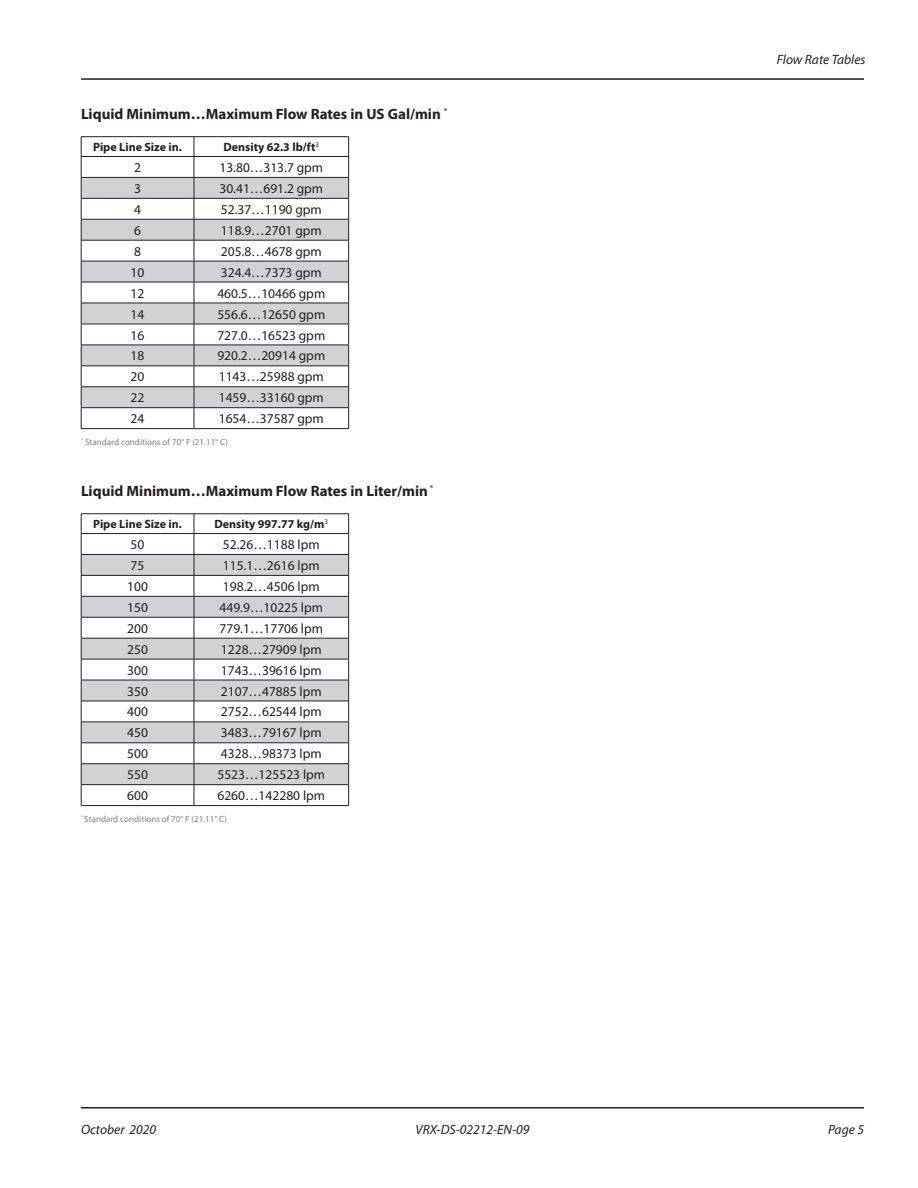
<style>
.page{position:relative;width:918px;height:1188px;background:#fff}
.page>*{position:absolute;margin:0;border:0;box-sizing:border-box;transform-origin:0 0}
.Heading_2{font:700 15px "Myriad Pro";color:#231f20}
.Table_Text_Center_Co{font:13.5px "Myriad Pro";color:#231f20}
.t1{font:italic 13.5px "Myriad Pro";color:#231f20}
.Table_Head_Center_8p{font:700 12px "Myriad Pro";color:#231f20}
.Addresses{font:9px "Myriad Pro";color:#7f807f}
</style>
<div class="page">
<hr style="left:81px;top:78px;width:783px;height:2px;background:#231f20">
<hr style="left:81px;top:1107px;width:783px;height:1px;background:#231f20">
<svg style="left:82px;top:178px;width:266px;height:229px;fill:#d1d2d4"></svg>
<hr style="left:81px;top:136px;width:113px;height:1px;background:#231f20">
<hr style="left:81px;top:156px;width:113px;height:1px;background:#231f20">
<hr style="left:194px;top:156px;width:155px;height:1px;background:#231f20">
<hr style="left:81px;top:177px;width:113px;height:1px;background:#231f20">
<hr style="left:194px;top:177px;width:155px;height:1px;background:#231f20">
<hr style="left:81px;top:198px;width:113px;height:1px;background:#231f20">
<hr style="left:194px;top:198px;width:155px;height:1px;background:#231f20">
<hr style="left:81px;top:219px;width:113px;height:1px;background:#231f20">
<hr style="left:194px;top:219px;width:155px;height:1px;background:#231f20">
<hr style="left:81px;top:240px;width:113px;height:1px;background:#231f20">
<hr style="left:194px;top:240px;width:155px;height:1px;background:#231f20">
<hr style="left:81px;top:261px;width:113px;height:1px;background:#231f20">
<hr style="left:194px;top:261px;width:155px;height:1px;background:#231f20">
<hr style="left:81px;top:282px;width:113px;height:1px;background:#231f20">
<hr style="left:194px;top:282px;width:155px;height:1px;background:#231f20">
<hr style="left:81px;top:303px;width:113px;height:1px;background:#231f20">
<hr style="left:194px;top:303px;width:155px;height:1px;background:#231f20">
<hr style="left:81px;top:324px;width:113px;height:1px;background:#231f20">
<hr style="left:194px;top:324px;width:155px;height:1px;background:#231f20">
<hr style="left:81px;top:345px;width:113px;height:1px;background:#231f20">
<hr style="left:194px;top:345px;width:155px;height:1px;background:#231f20">
<hr style="left:81px;top:366px;width:113px;height:1px;background:#231f20">
<hr style="left:194px;top:366px;width:155px;height:1px;background:#231f20">
<hr style="left:81px;top:387px;width:113px;height:1px;background:#231f20">
<hr style="left:194px;top:387px;width:155px;height:1px;background:#231f20">
<hr style="left:81px;top:407px;width:113px;height:1px;background:#231f20">
<svg style="left:81px;top:137px;width:1px;height:291px"></svg>
<hr style="left:194px;top:407px;width:155px;height:1px;background:#231f20">
<hr style="left:81px;top:428px;width:113px;height:1px;background:#231f20">
<hr style="left:194px;top:428px;width:155px;height:1px;background:#231f20">
<hr style="left:194px;top:136px;width:155px;height:1px;background:#231f20">
<svg style="left:194px;top:137px;width:1px;height:291px"></svg>
<svg style="left:348px;top:137px;width:1px;height:291px"></svg>
<svg style="left:82px;top:555px;width:266px;height:229px;fill:#d1d2d4"></svg>
<hr style="left:81px;top:513px;width:113px;height:1px;background:#231f20">
<hr style="left:81px;top:533px;width:113px;height:1px;background:#231f20">
<hr style="left:194px;top:533px;width:155px;height:1px;background:#231f20">
<hr style="left:81px;top:554px;width:113px;height:1px;background:#231f20">
<hr style="left:194px;top:554px;width:155px;height:1px;background:#231f20">
<hr style="left:81px;top:575px;width:113px;height:1px;background:#231f20">
<hr style="left:194px;top:575px;width:155px;height:1px;background:#231f20">
<hr style="left:81px;top:596px;width:113px;height:1px;background:#231f20">
<hr style="left:194px;top:596px;width:155px;height:1px;background:#231f20">
<hr style="left:81px;top:617px;width:113px;height:1px;background:#231f20">
<hr style="left:194px;top:617px;width:155px;height:1px;background:#231f20">
<hr style="left:194px;top:638px;width:155px;height:1px;background:#231f20">
<hr style="left:81px;top:659px;width:113px;height:1px;background:#231f20">
<hr style="left:194px;top:659px;width:155px;height:1px;background:#231f20">
<hr style="left:81px;top:680px;width:113px;height:1px;background:#231f20">
<hr style="left:194px;top:680px;width:155px;height:1px;background:#231f20">
<hr style="left:81px;top:701px;width:113px;height:1px;background:#231f20">
<hr style="left:194px;top:701px;width:155px;height:1px;background:#231f20">
<hr style="left:81px;top:722px;width:113px;height:1px;background:#231f20">
<hr style="left:194px;top:722px;width:155px;height:1px;background:#231f20">
<hr style="left:81px;top:743px;width:113px;height:1px;background:#231f20">
<hr style="left:194px;top:743px;width:155px;height:1px;background:#231f20">
<hr style="left:81px;top:763px;width:113px;height:1px;background:#231f20">
<hr style="left:194px;top:763px;width:155px;height:1px;background:#231f20">
<hr style="left:81px;top:784px;width:113px;height:1px;background:#231f20">
<hr style="left:194px;top:784px;width:155px;height:1px;background:#231f20">
<hr style="left:81px;top:805px;width:113px;height:1px;background:#231f20">
<hr style="left:194px;top:805px;width:155px;height:1px;background:#231f20">
<hr style="left:194px;top:513px;width:155px;height:1px;background:#231f20">
<svg style="left:348px;top:514px;width:1px;height:291px"></svg>
<hr style="left:81px;top:638px;width:113px;height:1px;background:#231f20">
<svg style="left:81px;top:514px;width:1px;height:291px"></svg>
<svg style="left:194px;top:514px;width:1px;height:291px"></svg>
<p class="Heading_2" style="left:81px;top:104px;width:368px">Liquid Minimum…Maximum Flow Rates in US Gal/min <sup>*</sup></p>
<p class="Table_Head_Center_8p" style="left:93px;top:139px;width:90px">Pipe Line Size in.</p>
<p class="Table_Head_Center_8p" style="left:224px;top:139px;width:97px">Density 62.3 lb/ft<sup>3</sup></p>
<p class="Table_Text_Center_Co" style="left:134px;top:159px;width:8px">2</p>
<p class="Table_Text_Center_Co" style="left:219px;top:159px;width:105px">13.80…313.7 gpm</p>
<p class="Table_Text_Center_Co" style="left:134px;top:180px;width:8px">3</p>
<p class="Table_Text_Center_Co" style="left:219px;top:180px;width:105px">30.41…691.2 gpm</p>
<p class="Table_Text_Center_Co" style="left:134px;top:201px;width:8px">4</p>
<p class="Table_Text_Center_Co" style="left:221px;top:201px;width:102px">52.37…1190 gpm</p>
<p class="Table_Text_Center_Co" style="left:134px;top:222px;width:8px">6</p>
<p class="Table_Text_Center_Co" style="left:221px;top:222px;width:102px">118.9…2701 gpm</p>
<p class="Table_Text_Center_Co" style="left:134px;top:243px;width:8px">8</p>
<p class="Table_Text_Center_Co" style="left:221px;top:243px;width:102px">205.8…4678 gpm</p>
<p class="Table_Text_Center_Co" style="left:131px;top:264px;width:15px">10</p>
<p class="Table_Text_Center_Co" style="left:221px;top:264px;width:102px">324.4…7373 gpm</p>
<p class="Table_Text_Center_Co" style="left:131px;top:285px;width:15px">12</p>
<p class="Table_Text_Center_Co" style="left:217px;top:285px;width:109px">460.5…10466 gpm</p>
<p class="Table_Text_Center_Co" style="left:131px;top:306px;width:15px">14</p>
<p class="Table_Text_Center_Co" style="left:217px;top:306px;width:109px">556.6…12650 gpm</p>
<p class="Table_Text_Center_Co" style="left:131px;top:327px;width:15px">16</p>
<p class="Table_Text_Center_Co" style="left:217px;top:327px;width:109px">727.0…16523 gpm</p>
<p class="Table_Text_Center_Co" style="left:131px;top:348px;width:15px">18</p>
<p class="Table_Text_Center_Co" style="left:217px;top:348px;width:109px">920.2…20914 gpm</p>
<p class="Table_Text_Center_Co" style="left:131px;top:369px;width:15px">20</p>
<p class="Table_Text_Center_Co" style="left:219px;top:369px;width:107px">1143…25988 gpm</p>
<p class="Table_Text_Center_Co" style="left:131px;top:389px;width:15px">22</p>
<p class="Table_Text_Center_Co" style="left:219px;top:389px;width:107px">1459…33160 gpm</p>
<p class="Table_Text_Center_Co" style="left:131px;top:410px;width:15px">24</p>
<p class="Table_Text_Center_Co" style="left:219px;top:410px;width:107px">1654…37587 gpm</p>
<p class="Addresses" style="left:81px;top:436px;width:149px"><sup>*</sup> Standard conditions of 70° F (21.11° C)</p>
<p class="Heading_2" style="left:81px;top:481px;width:354px">Liquid Minimum…Maximum Flow Rates in Liter/min <sup>*</sup></p>
<p class="Table_Head_Center_8p" style="left:93px;top:516px;width:90px">Pipe Line Size in.</p>
<p class="Table_Head_Center_8p" style="left:215px;top:516px;width:115px">Density 997.77 kg/m<sup>3</sup></p>
<p class="Table_Text_Center_Co" style="left:131px;top:536px;width:15px">50</p>
<p class="Table_Text_Center_Co" style="left:223px;top:536px;width:98px">52.26…1188 lpm</p>
<p class="Table_Text_Center_Co" style="left:131px;top:557px;width:15px">75</p>
<p class="Table_Text_Center_Co" style="left:223px;top:557px;width:98px">115.1…2616 lpm</p>
<p class="Table_Text_Center_Co" style="left:127px;top:578px;width:22px">100</p>
<p class="Table_Text_Center_Co" style="left:223px;top:578px;width:98px">198.2…4506 lpm</p>
<p class="Table_Text_Center_Co" style="left:127px;top:599px;width:22px">150</p>
<p class="Table_Text_Center_Co" style="left:220px;top:599px;width:105px">449.9…10225 lpm</p>
<p class="Table_Text_Center_Co" style="left:127px;top:620px;width:22px">200</p>
<p class="Table_Text_Center_Co" style="left:220px;top:620px;width:105px">779.1…17706 lpm</p>
<p class="Table_Text_Center_Co" style="left:127px;top:641px;width:22px">250</p>
<p class="Table_Text_Center_Co" style="left:221px;top:641px;width:102px">1228…27909 lpm</p>
<p class="Table_Text_Center_Co" style="left:127px;top:662px;width:22px">300</p>
<p class="Table_Text_Center_Co" style="left:221px;top:662px;width:102px">1743…39616 lpm</p>
<p class="Table_Text_Center_Co" style="left:127px;top:683px;width:22px">350</p>
<p class="Table_Text_Center_Co" style="left:221px;top:683px;width:102px">2107…47885 lpm</p>
<p class="Table_Text_Center_Co" style="left:127px;top:704px;width:22px">400</p>
<p class="Table_Text_Center_Co" style="left:221px;top:704px;width:102px">2752…62544 lpm</p>
<p class="Table_Text_Center_Co" style="left:127px;top:725px;width:22px">450</p>
<p class="Table_Text_Center_Co" style="left:221px;top:725px;width:102px">3483…79167 lpm</p>
<p class="Table_Text_Center_Co" style="left:127px;top:745px;width:22px">500</p>
<p class="Table_Text_Center_Co" style="left:221px;top:745px;width:102px">4328…98373 lpm</p>
<p class="Table_Text_Center_Co" style="left:127px;top:766px;width:22px">550</p>
<p class="Table_Text_Center_Co" style="left:217px;top:766px;width:109px">5523…125523 lpm</p>
<p class="Table_Text_Center_Co" style="left:127px;top:787px;width:22px">600</p>
<p class="Table_Text_Center_Co" style="left:217px;top:787px;width:109px">6260…142280 lpm</p>
<p class="Addresses" style="left:81px;top:813px;width:148px"><sup>*</sup> Standard conditions of 70° F (21.11° C)</p>
<p class="t1" style="left:777px;top:51px;width:90px">Flow Rate Tables</p>
<p class="t1" style="left:81px;top:1121px;width:77px">October 2020</p>
<p class="t1" style="left:415px;top:1121px;width:116px">VRX-DS-02212-EN-09</p>
<p class="t1" style="left:828px;top:1121px;width:37px">Page 5</p>
</div>
